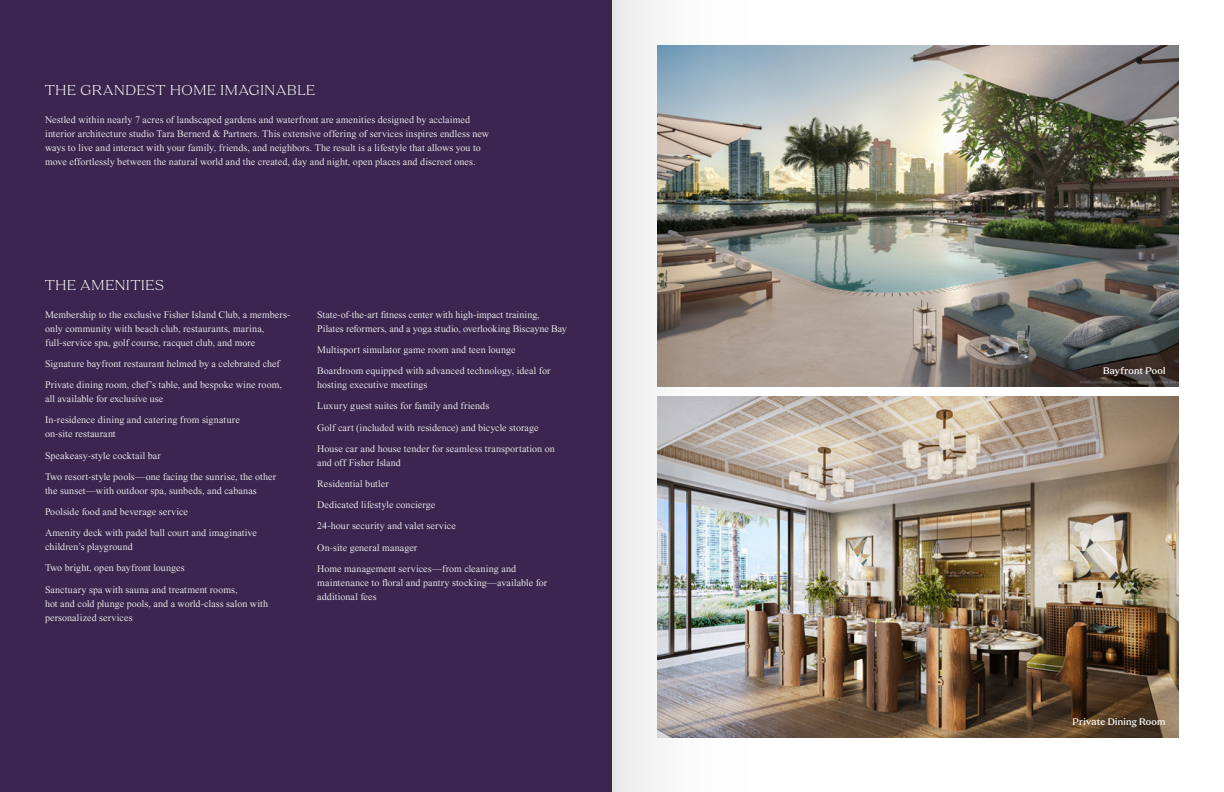
<style>
.page{position:relative;width:1224px;height:792px;background:#fff}
.page>*{position:absolute;margin:0;border:0;box-sizing:border-box;transform-origin:0 0}
.t1{font:300 15px "Apris";letter-spacing:.05em;color:#fff}
.t2{font:300 10px/21.2px "Times Now";letter-spacing:.01em;color:#fff}
.t3{font:500 10px "Apris";letter-spacing:.025em;color:#fff}
</style>
<div class="page">
<div style="left:0;top:0;width:612px;height:792px;background:#3c254e"></div>
<img style="left:754px;top:45px;width:425px;height:342px">
<img style="left:754px;top:396px;width:425px;height:342px">
<img style="left:612px;top:0;width:142px;height:792px">
<h1 class="t1" style="left:45px;top:82px;width:272px">THE GRANDEST HOME IMAGINABLE</h1>
<p class="t2" style="left:45px;top:113px;width:446px;line-height:14px">Nestled within nearly 7 acres of landscaped gardens and waterfront are amenities designed by acclaimed interior architecture studio Tara Bernerd &amp; Partners. This extensive offering of services inspires endless new ways to live and interact with your family, friends, and neighbors. The result is a lifestyle that allows you to move effortlessly between the natural world and the created, day and night, open places and discreet ones.</p>
<h1 class="t1" style="left:45px;top:277px;width:120px">THE AMENITIES</h1>
<p class="t2" style="left:45px;top:307px;width:247px;line-height:14px">Membership to the exclusive Fisher Island Club, a members&shy;only community with beach club, restaurants, marina, full-service spa, golf course, racquet club, and more</p>
<p class="t2" style="left:45px;top:353px;width:239px">Signature bayfront restaurant helmed by a celebrated chef<br>Private dining room, chef’s table, and bespoke wine room,</p>
<p class="t2" style="left:45px;top:388px;width:196px">all available for exclusive use<br>In-residence dining and catering from signature</p>
<p class="t2" style="left:45px;top:423px;width:233px">on-site restaurant<br>Speakeasy-style cocktail bar<br>Two resort-style pools—one facing the sunrise, the other</p>
<p class="t2" style="left:45px;top:480px;width:214px">the sunset—with outdoor spa, sunbeds, and cabanas<br>Poolside food and beverage service<br>Amenity deck with padel ball court and imaginative</p>
<p class="t2" style="left:45px;top:536px;width:194px">children’s playground<br>Two bright, open bayfront lounges<br>Sanctuary spa with sauna and treatment rooms,</p>
<p class="t2" style="left:45px;top:596px;width:225px;line-height:14px">hot and cold plunge pools, and a world-class salon with personalized services</p>
<p class="t2" style="left:317px;top:307px;width:251px;line-height:14px">State-of-the-art fitness center with high-impact training,<br>Pilates reformers, and a yoga studio, overlooking Biscayne Bay</p>
<p class="t2" style="left:317px;top:339px;width:235px">Multisport simulator game room and teen lounge<br>Boardroom equipped with advanced technology, ideal for</p>
<p class="t2" style="left:317px;top:374px;width:239px">hosting executive meetings<br>Luxury guest suites for family and friends<br>Golf cart (included with residence) and bicycle storage House car and house tender for seamless transportation on</p>
<p class="t2" style="left:317px;top:452px;width:200px">and off Fisher Island<br>Residential butler<br>Dedicated lifestyle concierge<br>24-hour security and valet service<br>On-site general manager<br>Home management services—from cleaning and</p>
<p class="t2" style="left:317px;top:575px;width:231px;line-height:14px">maintenance to floral and pantry stocking—available for additional fees</p>
<p class="t3" style="left:1103px;top:364px;width:64px">Bayfront Pool</p>
<p class="t3" style="left:1072px;top:715px;width:95px">Private Dining Room</p>
</div>
